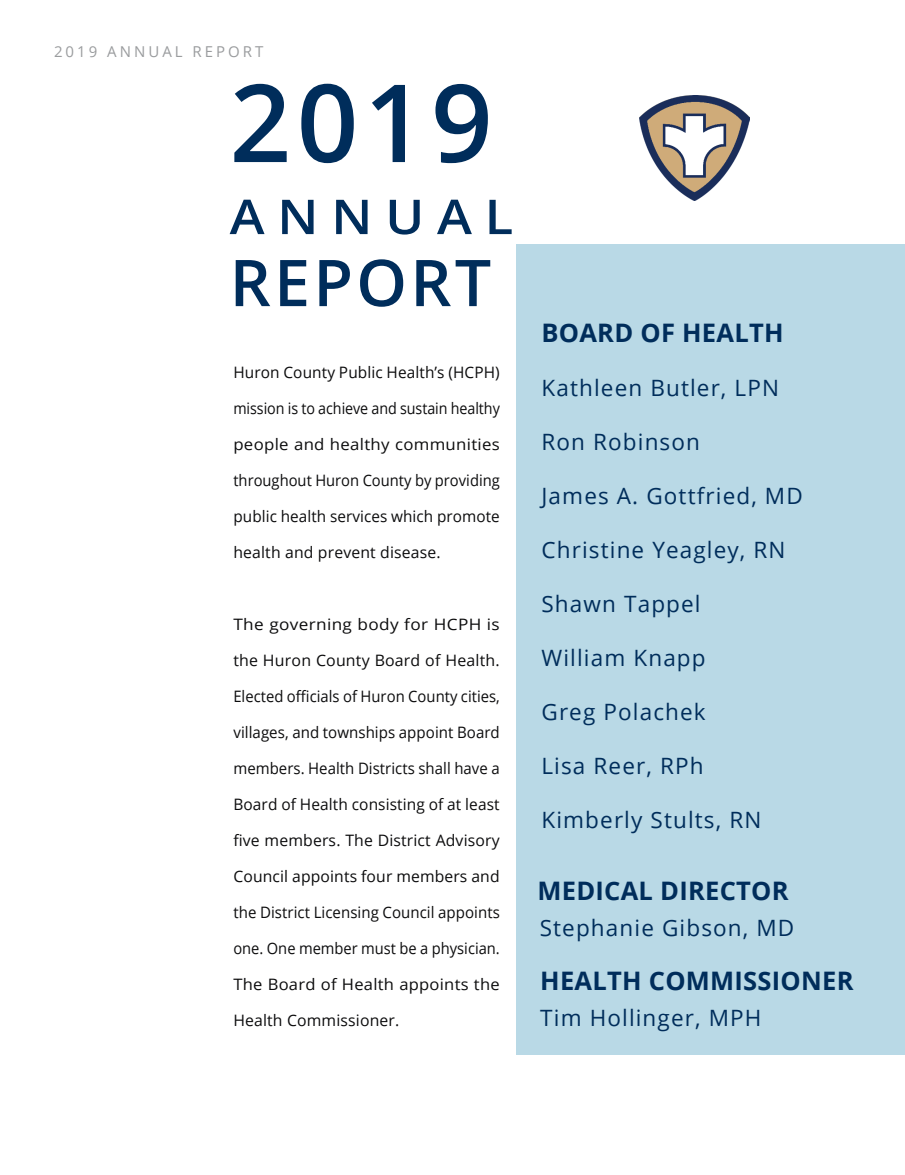
<style>
.page{position:relative;width:905px;height:1175px;background:#fff}
.page>*{position:absolute;margin:0;border:0;box-sizing:border-box;transform-origin:0 0}
.t1{font:600 108px "Open Sans";color:#002d5b}
.t2{font:600 64.5px "Open Sans";letter-spacing:.05em;color:#002d5b}
.t3{font:600 48px "Open Sans";letter-spacing:.24em;color:#002d5b;scale:1.1 1}
.t4{font:700 25.5px "Open Sans";letter-spacing:.01em;color:#002d5b}
.t5{font:22.5px "Open Sans";letter-spacing:.05em;color:#002d5b}
.t6{font:15.75px "Open Sans";letter-spacing:.005em;color:#0c0c0d}
.t7{font:15.75px "Open Sans";letter-spacing:.005em;color:#0c0c0d;scale:.95 1}
.t8{font:15.75px "Open Sans";letter-spacing:.005em;color:#0c0c0d;scale:.93 1}
.t9{font:15.75px "Open Sans";letter-spacing:.005em;color:#0c0c0d;scale:.94 1}
.t10{font:15.75px "Open Sans";letter-spacing:.005em;color:#0c0c0d;scale:.91 1}
.t11{font:15.75px "Open Sans";letter-spacing:.005em;color:#0c0c0d;scale:1.06 1}
.t12{font:15.75px "Open Sans";letter-spacing:.005em;color:#0c0c0d;scale:1.05 1}
.t13{font:15.75px "Open Sans";letter-spacing:.005em;color:#0c0c0d;scale:1.09 1}
.Header_Master_page{font:15px "Open Sans";letter-spacing:.2em;color:#9a9c9e}
</style>
<div class="page">
<img style="left:639px;top:95px;width:110px;height:105px">
<div style="left:516px;top:244px;width:388px;height:810px;background:#b9d9e6"></div>
<p class="Header_Master_page" style="left:54px;top:41px;width:211px">2019 ANNUAL REPORT</p>
<p class="t1" style="left:230px;top:49px;width:264px">2019</p>
<p class="t3" style="left:230px;top:184px;width:259px">ANNUAL</p>
<p class="t2" style="left:230px;top:238px;width:263px">REPORT</p>
<p class="t6" style="left:233px;top:361px;width:268px">Huron County Public Health’s (HCPH)</p>
<p class="t10" style="left:233px;top:397px;width:294px">mission is to achieve and sustain healthy</p>
<p class="t11" style="left:233px;top:433px;width:253px">people and healthy communities</p>
<p class="t8" style="left:233px;top:469px;width:288px">throughout Huron County by providing</p>
<p class="t6" style="left:233px;top:505px;width:268px">public health services which promote</p>
<p class="t6" style="left:233px;top:541px;width:209px">health and prevent disease.</p>
<p class="t13" style="left:233px;top:613px;width:246px">The governing body for HCPH is</p>
<p class="t6" style="left:233px;top:649px;width:268px">the Huron County Board of Health.</p>
<p class="t9" style="left:233px;top:685px;width:285px">Elected officials of Huron County cities,</p>
<p class="t7" style="left:233px;top:721px;width:282px">villages, and townships appoint Board</p>
<p class="t7" style="left:233px;top:757px;width:282px">members. Health Districts shall have a</p>
<p class="t6" style="left:233px;top:793px;width:268px">Board of Health consisting of at least</p>
<p class="t6" style="left:233px;top:829px;width:268px">five members. The District Advisory</p>
<p class="t6" style="left:233px;top:865px;width:268px">Council appoints four members and</p>
<p class="t7" style="left:233px;top:901px;width:282px">the District Licensing Council appoints</p>
<p class="t8" style="left:233px;top:937px;width:288px">one. One member must be a physician.</p>
<p class="t12" style="left:233px;top:973px;width:255px">The Board of Health appoints the</p>
<p class="t6" style="left:233px;top:1009px;width:167px">Health Commissioner.</p>
<p class="t4" style="left:541px;top:315px;width:243px">BOARD OF HEALTH</p>
<p class="t5" style="left:541px;top:372px;width:239px">Kathleen Butler, LPN</p>
<p class="t5" style="left:541px;top:426px;width:160px">Ron Robinson</p>
<p class="t5" style="left:541px;top:480px;width:263px">James A. Gottfried, MD</p>
<p class="t5" style="left:541px;top:534px;width:245px">Christine Yeagley, RN</p>
<p class="t5" style="left:541px;top:588px;width:161px">Shawn Tappel</p>
<p class="t5" style="left:541px;top:642px;width:166px">William Knapp</p>
<p class="t5" style="left:541px;top:696px;width:166px">Greg Polachek</p>
<p class="t5" style="left:541px;top:750px;width:164px">Lisa Reer, RPh</p>
<p class="t5" style="left:541px;top:804px;width:221px">Kimberly Stults, RN</p>
<p class="t4" style="left:537px;top:873px;width:252px">MEDICAL DIRECTOR</p>
<p class="t5" style="left:539px;top:912px;width:256px">Stephanie Gibson, MD</p>
<p class="t4" style="left:540px;top:963px;width:315px">HEALTH COMMISSIONER</p>
<p class="t5" style="left:540px;top:1002px;width:223px">Tim Hollinger, MPH</p>
</div>
